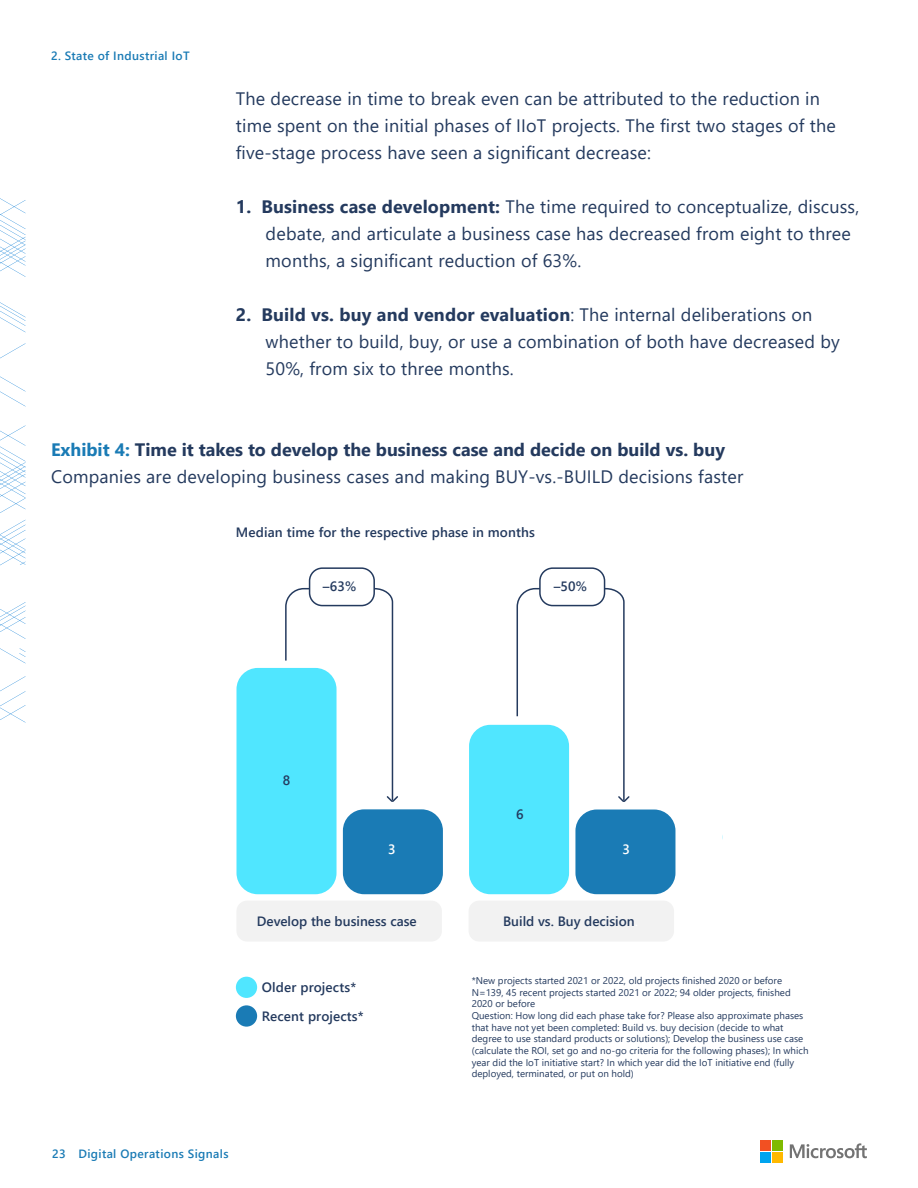
<style>
.page{position:relative;width:918px;height:1188px;background:#fff}
.page>*{position:absolute;margin:0;border:0;box-sizing:border-box;transform-origin:0 0}
.B1_copy_12_Zahlenlis{font:18px/27px "Segoe UI";letter-spacing:.01em;color:#243a5e}
.B1_copy_12{font:18px/27px "Segoe UI";letter-spacing:.01em;color:#243a5e}
.t1{font:700 18px "Segoe UI";color:#243a5e}
.t2{font:600 13.5px "Segoe UI";letter-spacing:.01em;color:#243a5e}
.t3{font:600 13.5px "Segoe UI";color:#fff}
.t4{font:600 12px "Segoe UI";letter-spacing:.03em;color:#1a7bb5}
.Fußnote{font:9.75px/11.7px "Segoe UI";color:#243a5e}
.s1{font-weight:700}
.s2{color:#1a7bb5}
.s3{color:#fff}
.s4{color:#50e6ff}
</style>
<div class="page">
<svg style="left:790px;top:1143px;width:77px;height:15px"></svg>
<div style="left:760px;top:1140px;width:11px;height:11px;background:#f25022"></div>
<div style="left:772px;top:1140px;width:11px;height:11px;background:#7fba00"></div>
<div style="left:760px;top:1152px;width:11px;height:11px;background:#00a4ef"></div>
<div style="left:772px;top:1152px;width:11px;height:11px;background:#ffb900"></div>
<svg style="left:0;top:198px;width:26px;height:525px"></svg>
<div style="left:343px;top:809px;width:100px;height:85px;background:#1a7bb5;border-radius:21px"></div>
<div style="left:237px;top:668px;width:100px;height:226px;background:#50e6ff;border-radius:21px"></div>
<div style="left:575px;top:810px;width:100px;height:84px;background:#1a7bb5;border-radius:21px"></div>
<div style="left:469px;top:725px;width:100px;height:169px;background:#50e6ff;border-radius:21px"></div>
<div style="left:309px;top:567px;width:66px;height:39px;border:2px solid #243a5e;border-radius:13px"></div>
<svg style="left:284px;top:587px;width:114px;height:216px"></svg>
<div style="left:539px;top:567px;width:66px;height:39px;border:2px solid #243a5e;border-radius:13px"></div>
<svg style="left:516px;top:587px;width:114px;height:217px"></svg>
<div style="left:236px;top:977px;width:21px;height:21px;background:#50e6ff;border-radius:50%"></div>
<div style="left:236px;top:1005px;width:21px;height:22px;background:#1a7bb5;border-radius:50%"></div>
<div style="left:236px;top:901px;width:206px;height:41px;background:#f2f2f2;border-radius:11px"></div>
<div style="left:469px;top:901px;width:205px;height:41px;background:#f2f2f2;border-radius:11px"></div>
<p class="t4" style="left:51px;top:44px;width:140px">2. State of Industrial IoT</p>
<p class="B1_copy_12" style="left:236px;top:84px;width:601px">The decrease in time to break even can be attributed to the reduction in time spent on the initial phases of IIoT projects. The first two stages of the five-stage process have seen a significant decrease:</p>
<h2 class="B1_copy_12_Zahlenlis" style="left:266px;top:192px;width:595px;text-indent:-30px"><span class="s1">1. Business case development:</span> The time required to conceptualize, discuss, debate, and articulate a business case has decreased from eight to three months, a significant reduction of 63%.</h2>
<h2 class="B1_copy_12_Zahlenlis" style="left:266px;top:300px;width:576px;text-indent:-30px"><span class="s1">2. Build vs. buy and vendor evaluation</span>: The internal deliberations on whether to build, buy, or use a combination of both have decreased by<br>50%, from six to three months.</h2>
<p class="t1" style="left:51px;top:433px;width:679px"><span class="s2">Exhibit 4:</span> Time it takes to develop the business case and decide on build vs. buy<span class="s3">.</span></p>
<p class="B1_copy_12" style="left:51px;top:462px;width:698px">Companies are developing business cases and making BUY-vs.-BUILD decisions faster<span class="s3">.</span></p>
<p class="t2" style="left:236px;top:520px;width:304px">Median time for the respective phase in months<span class="s3">.</span></p>
<p class="t2" style="left:323px;top:574px;width:38px">–63%<span class="s3">.</span></p>
<p class="t2" style="left:554px;top:574px;width:38px">–50%<span class="s3">.</span></p>
<p class="t2" style="left:283px;top:767px;width:12px">8<span class="s4">.</span></p>
<p class="t2" style="left:516px;top:801px;width:12px">6<span class="s4">.</span></p>
<p class="t3" style="left:388px;top:837px;width:12px">3<span class="s2">.</span></p>
<p class="t3" style="left:623px;top:837px;width:12px">3<span class="s2">.</span></p>
<p class="t2" style="left:257px;top:908px;width:165px">Develop the business case<span class="s3">.</span></p>
<p class="t2" style="left:503px;top:908px;width:136px">Build vs. Buy decision<span class="s3">.</span></p>
<p class="t2" style="left:262px;top:975px;width:99px">Older projects*<span class="s3">.</span></p>
<p class="t2" style="left:262px;top:1003px;width:107px">Recent projects*<span class="s3">.</span></p>
<p class="t4" style="left:52px;top:1142px;width:178px">23 Digital Operations Signals</p>
<p class="Fußnote" style="left:472px;top:974px;width:312px">*New projects started 2021 or 2022, old projects finished 2020 or before</p>
<p class="Fußnote" style="left:472px;top:985px;width:321px">N=139, 45 recent projects started 2021 or 2022; 94 older projects, finished<br>2020 or before</p>
<p class="Fußnote" style="left:472px;top:1009px;width:338px">Question: How long did each phase take for? Please also approximate phases that have not yet been completed: Build vs. buy decision (decide to what degree to use standard products or solutions); Develop the business use case (calculate the ROI, set go and no-go criteria for the following phases); In which year did the IoT initiative start? In which year did the IoT initiative end (fully deployed, terminated, or put on hold)<span class="s3">.</span></p>
</div>
